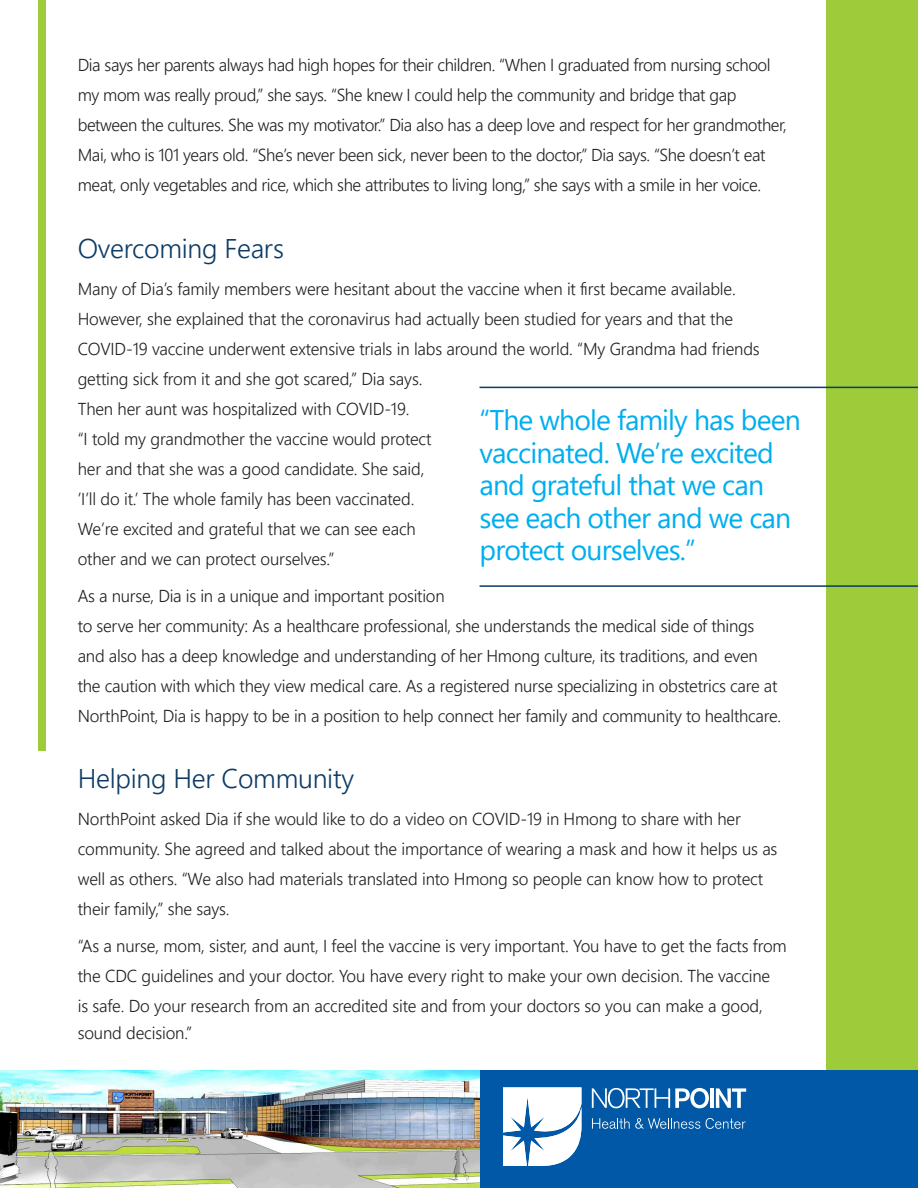
<style>
.page{position:relative;width:918px;height:1188px;background:#fff}
.page>*{position:absolute;margin:0;border:0;box-sizing:border-box;transform-origin:0 0}
.Head{font:28.35px/32.5px "Segoe UI";letter-spacing:-.03em;color:#00aeef}
.t1{font:300 27px "Segoe UI";letter-spacing:-.01em;color:#0c3b65}
.Head-2{font:300 17.25px/30px "Segoe UI";letter-spacing:-.01em;color:#231f20}
</style>
<div class="page">
<div style="left:826px;top:0;width:92px;height:1188px;background:#9ecb3a"></div>
<div style="left:474px;top:1070px;width:444px;height:118px;background:#0158a6"></div>
<svg style="left:592px;top:1088px;width:117px;height:20px"></svg>
<hr style="left:710px;top:1088px;width:4px;height:20px;background:#fff">
<svg style="left:716px;top:1088px;width:30px;height:20px"></svg>
<svg style="left:592px;top:1118px;width:108px;height:11px"></svg>
<svg style="left:706px;top:1118px;width:40px;height:11px"></svg>
<svg style="left:503px;top:1087px;width:78px;height:79px;background:#d2e1ef"></svg>
<img style="left:0;top:1070px;width:480px;height:118px">
<hr style="left:480px;top:387px;width:438px;height:1px;background:#0c3b65">
<hr style="left:480px;top:585px;width:438px;height:2px;background:#0c3b65">
<div style="left:38px;top:0;width:8px;height:751px;background:#9ecb3a"></div>
<p class="Head-2" style="left:78px;top:49px;width:711px">Dia says her parents always had high hopes for their children. “When I graduated from nursing school my mom was really proud,” she says. “She knew I could help the community and bridge that gap between the cultures. She was my motivator.” Dia also has a deep love and respect for her grandmother, Mai, who is 101 years old. “She’s never been sick, never been to the doctor,” Dia says. “She doesn’t eat meat, only vegetables and rice, which she attributes to living long,” she says with a smile in her voice.</p>
<p class="t1" style="left:78px;top:223px;width:208px">Overcoming Fears</p>
<p class="Head-2" style="left:78px;top:272px;width:684px">Many of Dia’s family members were hesitant about the vaccine when it first became available.<br>However, she explained that the coronavirus had actually been studied for years and that the COVID-19 vaccine underwent extensive trials in labs around the world. “My Grandma had friends getting sick from it and she got scared,” Dia says.<br>Then her aunt was hospitalized with COVID-19.<br>“I told my grandmother the vaccine would protect<br>her and that she was a good candidate. She said,<br>’I’ll do it.’ The whole family has been vaccinated.<br>We’re excited and grateful that we can see each<br>other and we can protect ourselves.”</p>
<p class="Head-2" style="left:78px;top:579px;width:705px">As a nurse, Dia is in a unique and important position<br>to serve her community: As a healthcare professional, she understands the medical side of things and also has a deep knowledge and understanding of her Hmong culture, its traditions, and even the caution with which they view medical care. As a registered nurse specializing in obstetrics care at NorthPoint, Dia is happy to be in a position to help connect her family and community to healthcare.</p>
<p class="Head" style="left:480px;top:401px;width:323px">“The whole family has been vaccinated. We’re excited and grateful that we can see each other and we can protect ourselves.”</p>
<p class="t1" style="left:78px;top:753px;width:278px">Helping Her Community</p>
<p class="Head-2" style="left:78px;top:802px;width:701px">NorthPoint asked Dia if she would like to do a video on COVID-19 in Hmong to share with her community. She agreed and talked about the importance of wearing a mask and how it helps us as well as others. “We also had materials translated into Hmong so people can know how to protect their family,” she says.</p>
<p class="Head-2" style="left:78px;top:929px;width:711px">“As a nurse, mom, sister, and aunt, I feel the vaccine is very important. You have to get the facts from the CDC guidelines and your doctor. You have every right to make your own decision. The vaccine<br>is safe. Do your research from an accredited site and from your doctors so you can make a good,</p>
<p class="Head-2" style="left:78px;top:1016px;width:116px">sound decision.”</p>
</div>
